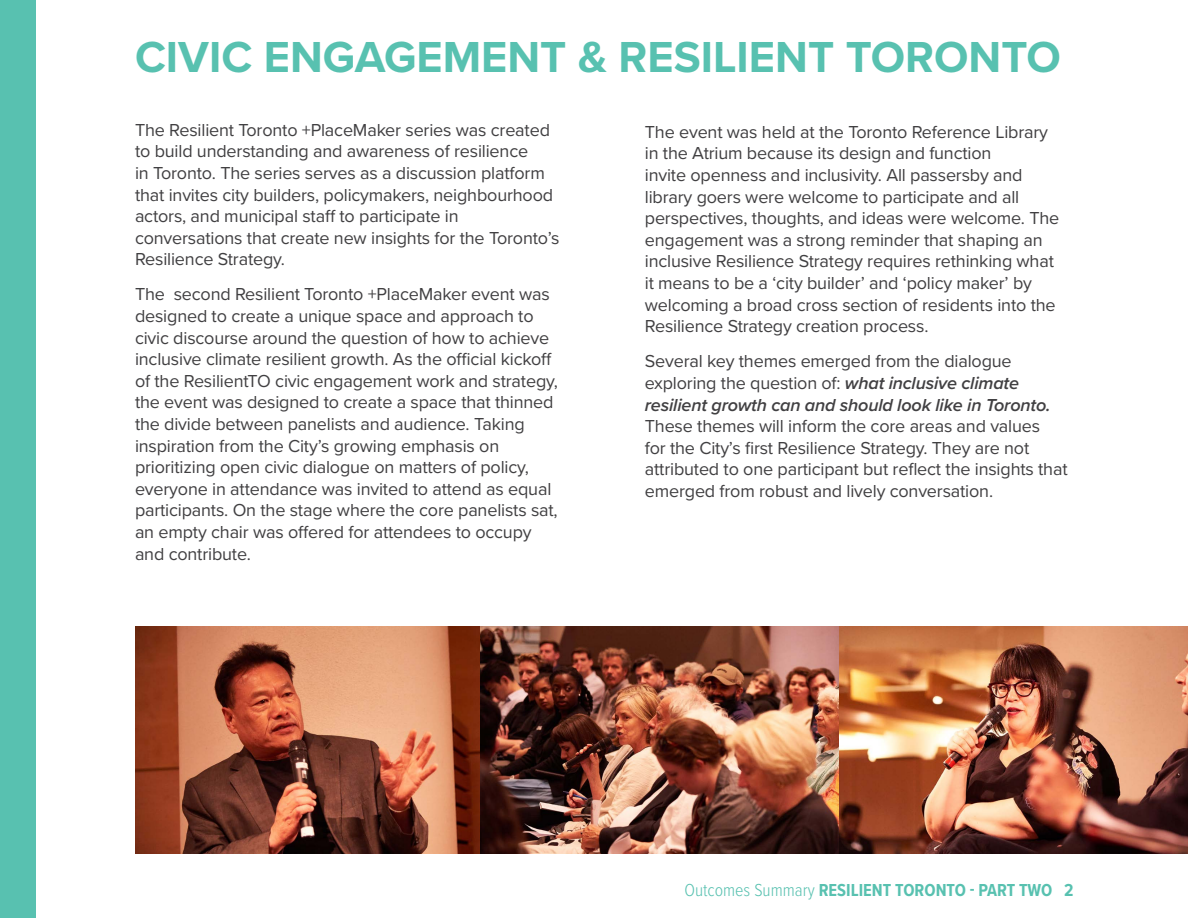
<style>
.page{position:relative;width:1188px;height:918px;background:#fff}
.page>*{position:absolute;margin:0;border:0;box-sizing:border-box;transform-origin:0 0}
.t1{font:700 45px "Proxima Nova";color:#58c1b0}
.t2{font:18px/21.6px "Proxima Nova";letter-spacing:-.01em;color:#414042}
.t3{font:italic 600 18px/21.6px "Proxima Nova";letter-spacing:-.01em;color:#414042}
.t4{font:700 18px "Proxima Nova Cond";color:#58c1b0}
.s1{font-weight:400;font-style:normal}
.s2{font-weight:300}
</style>
<div class="page">
<div style="left:0;top:0;width:36px;height:918px;background:#58c1b0"></div>
<img style="left:135px;top:626px;width:346px;height:227px">
<img style="left:481px;top:626px;width:707px;height:227px">
<h1 class="t1" style="left:135px;top:23px;width:927px">CIVIC ENGAGEMENT &amp; RESILIENT TORONTO</h1>
<p class="t2" style="left:135px;top:118px;width:426px">The Resilient Toronto +PlaceMaker series was created to build understanding and awareness of resilience<br>in Toronto. The series serves as a discussion platform that invites city builders, policymakers, neighbourhood actors, and municipal staff to participate in conversations that create new insights for the Toronto’s Resilience Strategy.</p>
<p class="t2" style="left:135px;top:283px;width:424px">The second Resilient Toronto +PlaceMaker event was designed to create a unique space and approach to civic discourse around the question of how to achieve inclusive climate resilient growth. As the official kickoff of the ResilientTO civic engagement work and strategy, the event was designed to create a space that thinned the divide between panelists and audience. Taking inspiration from the City’s growing emphasis on prioritizing open civic dialogue on matters of policy, everyone in attendance was invited to attend as equal participants. On the stage where the core panelists sat, an empty chair was offered for attendees to occupy and contribute.</p>
<p class="t2" style="left:645px;top:120px;width:416px">The event was held at the Toronto Reference Library in the Atrium because its design and function<br>invite openness and inclusivity. All passersby and library goers were welcome to participate and all perspectives, thoughts, and ideas were welcome. The engagement was a strong reminder that shaping an inclusive Resilience Strategy requires rethinking what it means to be a ‘city builder’ and ‘policy maker’ by welcoming a broad cross section of residents into the Resilience Strategy creation process.</p>
<p class="t3" style="left:645px;top:350px;width:407px"><span class="s1">Several key themes emerged from the dialogue exploring the question of:</span> what inclusive climate resilient growth can and should look like in Toronto.</p>
<p class="t2" style="left:645px;top:415px;width:424px">These themes will inform the core areas and values<br>for the City’s first Resilience Strategy. They are not attributed to one participant but reflect the insights that emerged from robust and lively conversation.</p>
<p class="t4" style="left:684px;top:877px;width:391px"><span class="s2">Outcomes Summary</span> RESILIENT TORONTO - PART TWO 2</p>
</div>
